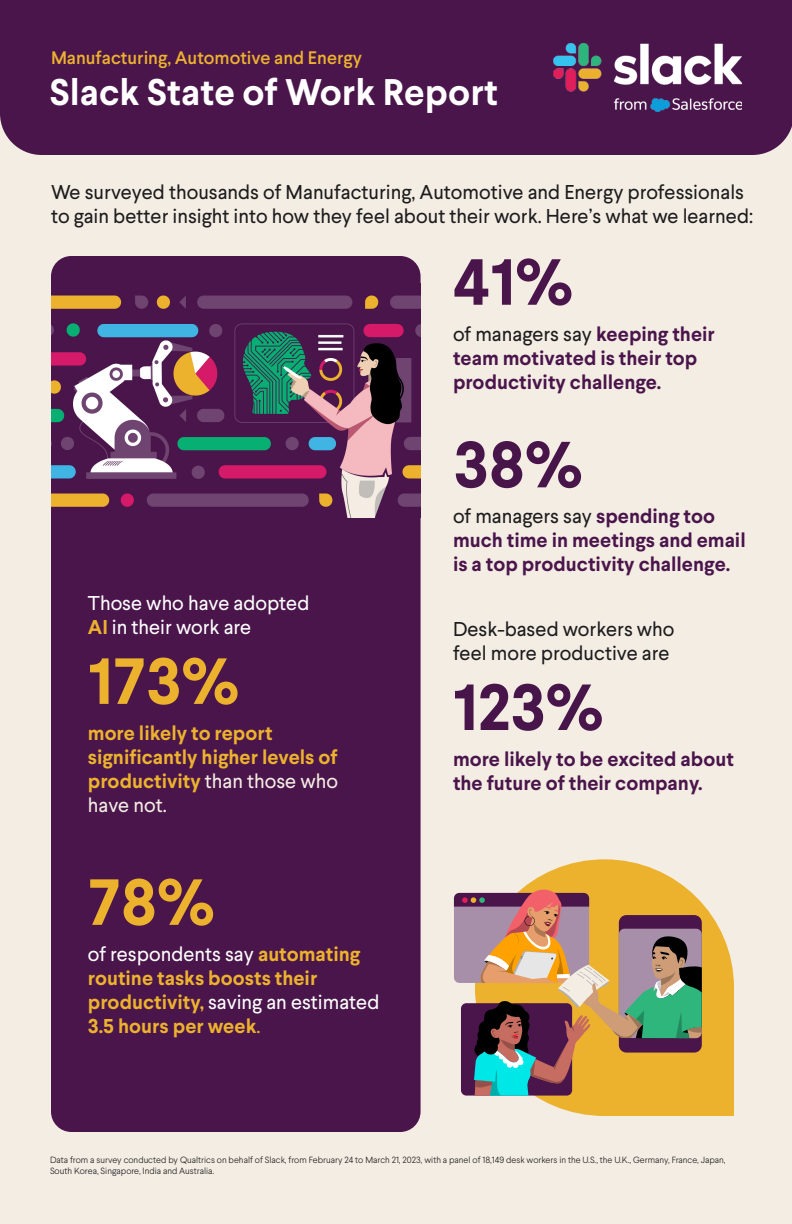
<style>
.page{position:relative;width:792px;height:1224px;background:#f4ede4}
.page>*{position:absolute;margin:0;border:0;box-sizing:border-box;transform-origin:0 0}
.t1{font:700 65px "Larsseit";color:#ecb22e}
.t2{font:700 65px "Larsseit";color:#48154a}
.t3{font:700 65px "Larsseit";color:#4a154b}
.t4{font:700 37px "Larsseit";color:#fff}
.t5{font:700 20px/24px "Larsseit";color:#4a154b}
.t6{font:20px/24px "Larsseit";color:#1d1c1d}
.t7{font:700 20px/24px "Larsseit";color:#ecb22e}
.t8{font:20px/24px "Larsseit";color:#fff}
.t9{font:500 18.1px "Larsseit";color:#ecb22e}
.t10{font:300 9px/10.8px "Larsseit";color:#1d1c1d}
.s1{font-weight:400;color:#1d1c1d}
.s2{font-weight:700;color:#ecb22e}
.s3{font-weight:400;color:#f4ede4}
.s4{font-weight:400;color:#fff}
.s5{font-weight:400}
</style>
<div class="page">
<div style="left:0;top:0;width:792px;height:155px;background:#4a154b"></div>
<div style="left:51px;top:256px;width:370px;height:876px;background:#4a154b;border-radius:20px"></div>
<img style="left:554px;top:44px;width:188px;height:68px">
<svg style="left:523px;top:859px;width:211px;height:257px;fill:#ecb22e"></svg>
<svg style="left:454px;top:888px;width:248px;height:208px"></svg>
<img style="left:51px;top:295px;width:370px;height:223px">
<p class="t9" style="left:51px;top:46px;width:313px">Manufacturing, Automotive and Energy</p>
<p class="t4" style="left:50px;top:68px;width:450px">Slack State of Work Report</p>
<p class="t6" style="left:51px;top:179px;width:704px">We surveyed thousands of Manufacturing, Automotive and Energy professionals to gain better insight into how they feel about their work. Here’s what we learned:</p>
<p class="t3" style="left:453px;top:240px;width:121px">41%</p>
<p class="t5" style="left:453px;top:322px;width:263px"><span class="s1">of managers say</span> keeping their team motivated is their top productivity challenge.</p>
<p class="t8" style="left:88px;top:591px;width:223px">Those who have adopted<br><span class="s2">AI</span> in their work are</p>
<p class="t1" style="left:88px;top:639px;width:153px">173%</p>
<p class="t7" style="left:88px;top:721px;width:252px">more likely to report significantly higher levels of productivity <span class="s3">than those who have not.</span></p>
<p class="t1" style="left:88px;top:860px;width:128px">78%</p>
<p class="t7" style="left:88px;top:942px;width:293px"><span class="s4">of respondents say</span> automating routine tasks boosts their productivity, <span class="s4">saving an estimated<br></span>3.5 hours per week<span class="s5">.</span></p>
<p class="t2" style="left:453px;top:423px;width:131px">38%</p>
<p class="t5" style="left:453px;top:504px;width:294px"><span class="s1">of managers say</span> spending too much time in meetings and email is a top productivity challenge.</p>
<p class="t6" style="left:453px;top:617px;width:223px">Desk-based workers who feel more productive are</p>
<p class="t2" style="left:453px;top:665px;width:152px">123%</p>
<p class="t5" style="left:453px;top:747px;width:282px">more likely to be excited about the future of their company.</p>
<p class="t10" style="left:50px;top:1155px;width:677px">Data from a survey conducted by Qualtrics on behalf of Slack, from February 24 to March 21, 2023, with a panel of 18,149 desk workers in the U.S., the U.K., Germany, France, Japan,<br>South Korea, Singapore, India and Australia.</p>
</div>
